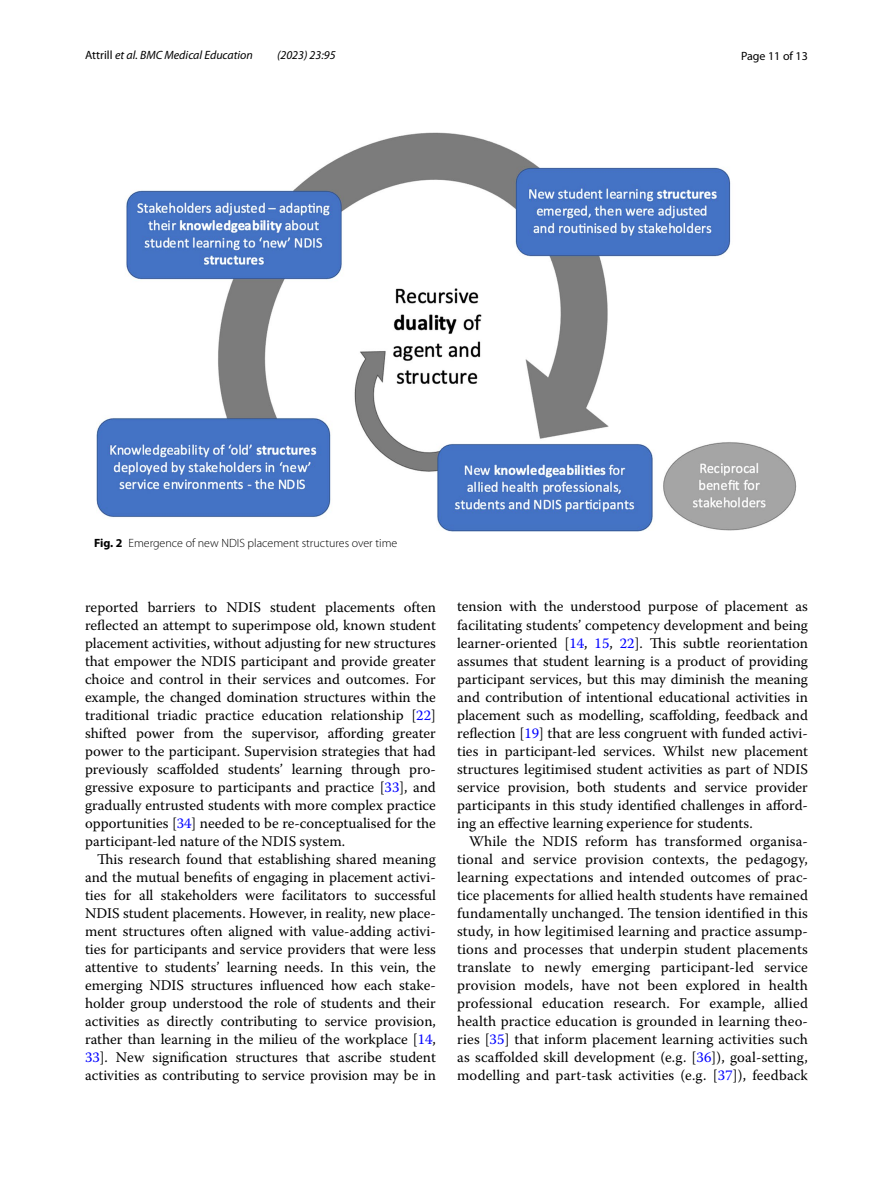
<style>
.page{position:relative;width:893px;height:1187px;background:#fff}
.page>*{position:absolute;margin:0;border:0;box-sizing:border-box;transform-origin:0 0}
.t1{font:14.7px/18px "Warnock Pro";color:#000;text-align:justify}
.t2{font:300 12px "Myriad Pro";color:#000}
.t3{font:italic 12px "Myriad Pro";color:#000}
.t4{font:12px "Myriad Pro";color:#000}
.s1{font-style:normal}
.s2{font-weight:700}
.s3{color:#00f}
</style>
<div class="page">
<img style="left:96px;top:133px;width:701px;height:399px">
<p class="t3" style="left:85px;top:48px;width:169px"><span class="s1">Attrill</span> et al. BMC Medical Education</p>
<p class="t3" style="left:277px;top:48px;width:60px">(2023) 23:95</p>
<p class="t4" style="left:741px;top:48px;width:68px">Page 11 of 13</p>
<p class="t2" style="left:94px;top:536px;width:305px"><span class="s2">Fig. 2</span> Emergence of new NDIS placement structures over time</p>
<p class="t1" style="left:85px;top:597px;width:352px">reported barriers to NDIS student placements often reflected an attempt to superimpose old, known student placement activities, without adjusting for new structures that empower the NDIS participant and provide greater choice and control in their services and outcomes. For example, the changed domination structures within the traditional triadic practice education relationship [<span class="s3">22</span>] shifted power from the supervisor, affording greater power to the participant. Supervision strategies that had previously scaffolded students’ learning through pro&shy;gressive exposure to participants and practice [<span class="s3">33</span>], and gradually entrusted students with more complex practice opportunities [<span class="s3">34</span>] needed to be re-conceptualised for the participant-led nature of the NDIS system.</p>
<p class="t1" style="left:85px;top:849px;width:352px;text-indent:12px">This research found that establishing shared meaning and the mutual benefits of engaging in placement activi&shy;ties for all stakeholders were facilitators to successful NDIS student placements. However, in reality, new place&shy;ment structures often aligned with value-adding activi&shy;ties for participants and service providers that were less attentive to students’ learning needs. In this vein, the emerging NDIS structures influenced how each stake&shy;holder group understood the role of students and their activities as directly contributing to service provision, rather than learning in the milieu of the workplace [<span class="s3">14</span>, <span class="s3">33</span>]. New signification structures that ascribe student activities as contributing to service provision may be in</p>
<p class="t1" style="left:457px;top:597px;width:352px">tension with the understood purpose of placement as facilitating students’ competency development and being learner-oriented [<span class="s3">14</span>, <span class="s3">15</span>, <span class="s3">22</span>]. This subtle reorientation assumes that student learning is a product of providing participant services, but this may diminish the meaning and contribution of intentional educational activities in placement such as modelling, scaffolding, feedback and reflection [<span class="s3">19</span>] that are less congruent with funded activi&shy;ties in participant-led services. Whilst new placement structures legitimised student activities as part of NDIS service provision, both students and service provider participants in this study identified challenges in afford&shy;ing an effective learning experience for students.</p>
<p class="t1" style="left:457px;top:831px;width:352px;text-indent:12px">While the NDIS reform has transformed organisa&shy;tional and service provision contexts, the pedagogy, learning expectations and intended outcomes of prac&shy;tice placements for allied health students have remained fundamentally unchanged. The tension identified in this study, in how legitimised learning and practice assump&shy;tions and processes that underpin student placements translate to newly emerging participant-led service provision models, have not been explored in health professional education research. For example, allied health practice education is grounded in learning theo&shy;ries [<span class="s3">35</span>] that inform placement learning activities such as scaffolded skill development (e.g. [<span class="s3">36</span>]), goal-setting, modelling and part-task activities (e.g. [<span class="s3">37</span>]), feedback</p>
</div>
